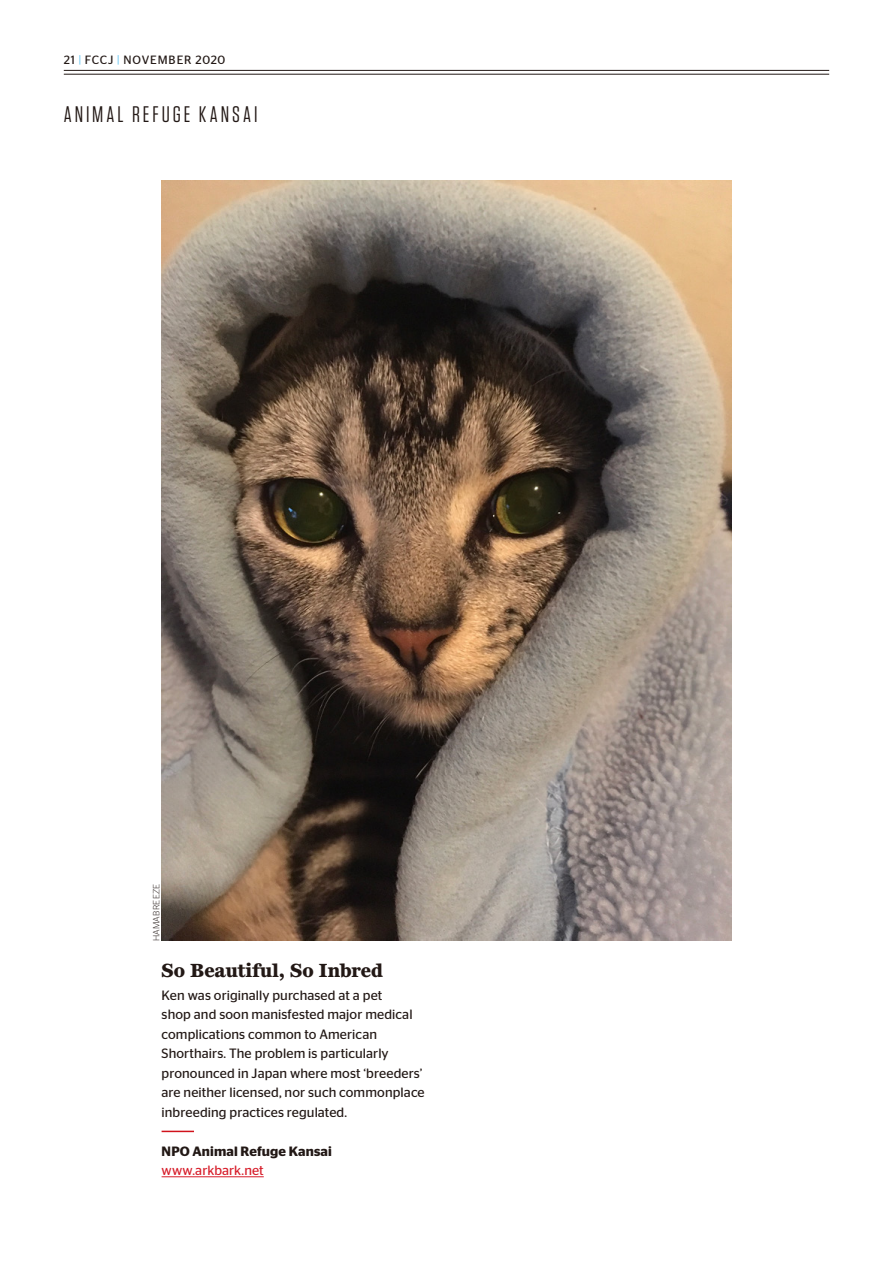
<style>
.page{position:relative;width:893px;height:1263px;background:#fff}
.page>*{position:absolute;margin:0;border:0;box-sizing:border-box;transform-origin:0 0}
.t1{font:22.5px "Tungsten";letter-spacing:.135em;color:#221815}
.t2{font:700 19.5px "Miller Daily One";letter-spacing:.005em;color:#221815}
.t3{font:13.5px/19.5px "Stag Sans";letter-spacing:.005em;color:#221815}
.t4{font:600 13.5px "Stag Sans";letter-spacing:.01em;color:#221815}
.t5{font:13.5px "Stag Sans";letter-spacing:.005em;color:#d71e2b}
.t6{font:12px "Stag Sans";letter-spacing:.07em;color:#221815}
.t7{font:300 9px "Stag Sans";letter-spacing:.03em;color:#221815}
.s1{color:#7ecef4}
</style>
<div class="page">
<img style="left:162px;top:181px;width:569px;height:759px">
<hr style="left:162px;top:1176px;width:102px;height:1px;background:#d71e2b">
<hr style="left:162px;top:1131px;width:32px;height:1px;background:#d0121b">
<hr style="left:64px;top:74px;width:765px;height:1px;background:#221815">
<hr style="left:64px;top:70px;width:765px;height:1px;background:#221815">
<p class="t6" style="left:64px;top:53px;width:163px">21 <span class="s1">|</span> FCCJ <span class="s1">|</span> NOVEMBER 2020</p>
<h1 class="t1" style="left:64px;top:103px;width:195px">ANIMAL REFUGE KANSAI</h1>
<p class="t7" style="left:151px;top:941px;width:59px;rotate:-90deg">HAMABREEZE</p>
<h2 class="t2" style="left:162px;top:959px;width:223px">So Beautiful, So Inbred</h2>
<p class="t3" style="left:162px;top:985px;width:265px">Ken was originally purchased at a pet<br>shop and soon manisfested major medical complications common to American Shorthairs. The problem is particularly pronounced in Japan where most ‘breeders’ are neither licensed, nor such commonplace inbreeding practices regulated.</p>
<p class="t4" style="left:162px;top:1143px;width:172px">NPO Animal Refuge Kansai</p>
<p class="t5" style="left:162px;top:1163px;width:104px">www.arkbark.net</p>
</div>
